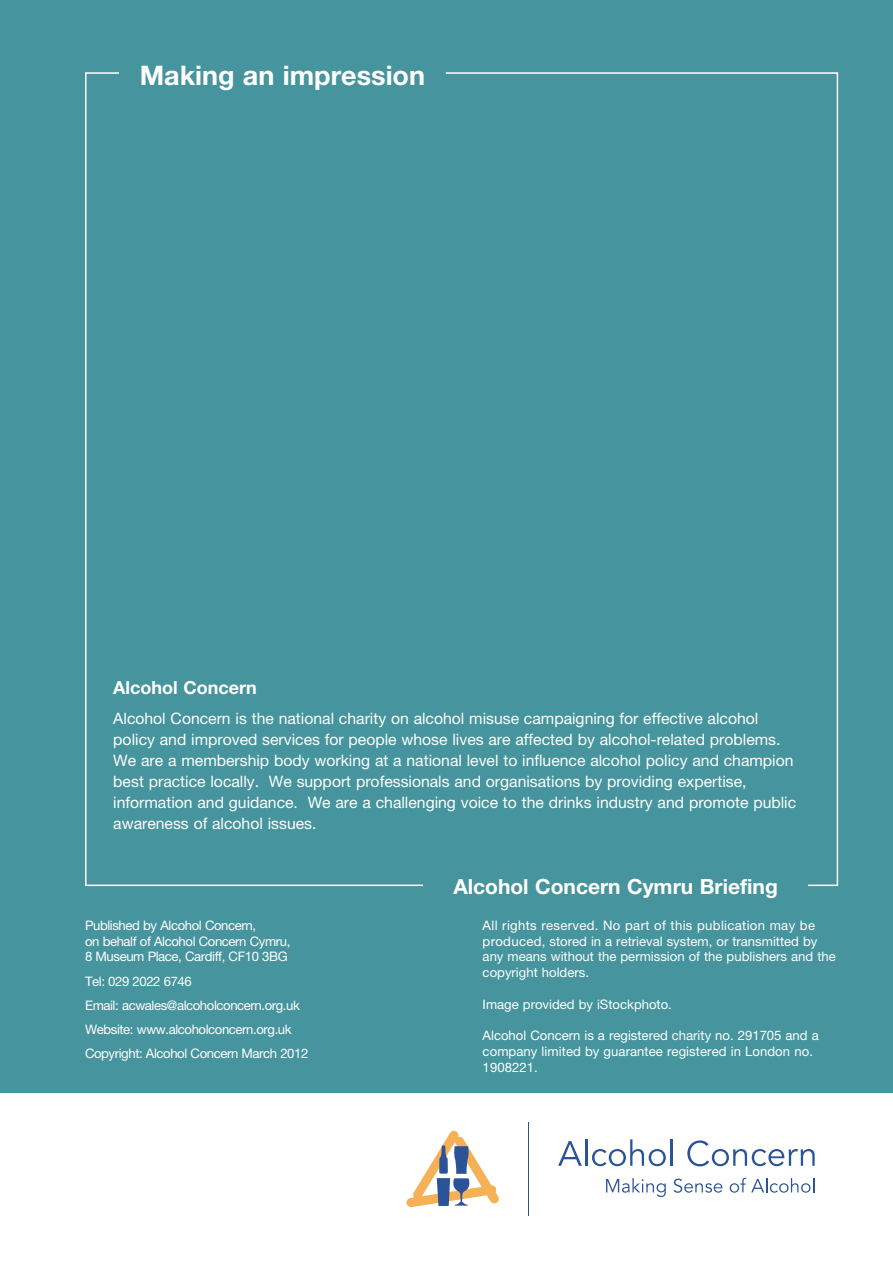
<style>
.page{position:relative;width:893px;height:1263px;background:#fff}
.page>*{position:absolute;margin:0;border:0;box-sizing:border-box;transform-origin:0 0}
.t1{font:700 27px "Helvetica Neue";color:#fff}
.t2{font:700 21px "Helvetica Neue";color:#fff}
.t3{font:700 18px "Helvetica Neue";color:#fff}
.t4{font:15.75px/21px "Helvetica Neue";color:#fff}
.t5{font:13.2px/15.8px "Helvetica Neue";color:#fff}
.t6{font:13.2px/24.3px "Helvetica Neue";letter-spacing:-.03em;color:#fff}
</style>
<div class="page">
<div style="left:0;top:0;width:893px;height:1093px;background:#46949d"></div>
<hr style="left:528px;top:1122px;width:1px;height:93px;background:#2b5398">
<svg style="left:406px;top:1130px;width:93px;height:77px"></svg>
<svg style="left:558px;top:1141px;width:24px;height:25px"></svg>
<hr style="left:585px;top:1139px;width:2px;height:27px;background:#2b5398">
<svg style="left:592px;top:1139px;width:74px;height:27px"></svg>
<hr style="left:671px;top:1139px;width:2px;height:27px;background:#2b5398">
<svg style="left:687px;top:1140px;width:128px;height:26px"></svg>
<svg style="left:606px;top:1178px;width:60px;height:19px"></svg>
<svg style="left:674px;top:1178px;width:48px;height:15px"></svg>
<svg style="left:730px;top:1178px;width:84px;height:15px"></svg>
<h1 class="t1" style="left:140px;top:59px;width:287px">Making an impression</h1>
<p class="t3" style="left:113px;top:677px;width:145px">Alcohol Concern</p>
<p class="t4" style="left:113px;top:708px;width:684px">Alcohol Concern is the national charity on alcohol misuse campaigning for effective alcohol policy and improved services for people whose lives are affected by alcohol-related problems.<br>We are a membership body working at a national level to influence alcohol policy and champion best practice locally. We support professionals and organisations by providing expertise, information and guidance. We are a challenging voice to the drinks industry and promote public awareness of alcohol issues.</p>
<p class="t6" style="left:85px;top:917px;width:207px;line-height:15.8px">Published by Alcohol Concern,<br>on behalf of Alcohol Concern Cymru,<br>8 Museum Place, Cardiff, CF10 3BG</p>
<p class="t6" style="left:85px;top:968px;width:225px">Tel: 029 2022 6746<br>Email: acwales@alcoholconcern.org.uk Website: www.alcoholconcern.org.uk Copyright: Alcohol Concern March 2012</p>
<h2 class="t2" style="left:453px;top:873px;width:326px">Alcohol Concern Cymru Briefing</h2>
<p class="t5" style="left:483px;top:917px;width:355px">All rights reserved. No part of this publication may be produced, stored in a retrieval system, or transmitted by any means without the permission of the publishers and the copyright holders.</p>
<p class="t5" style="left:483px;top:996px;width:191px">Image provided by iStockphoto.</p>
<p class="t5" style="left:483px;top:1027px;width:338px">Alcohol Concern is a registered charity no. 291705 and a company limited by guarantee registered in London no.<br>1908221.</p>
</div>
